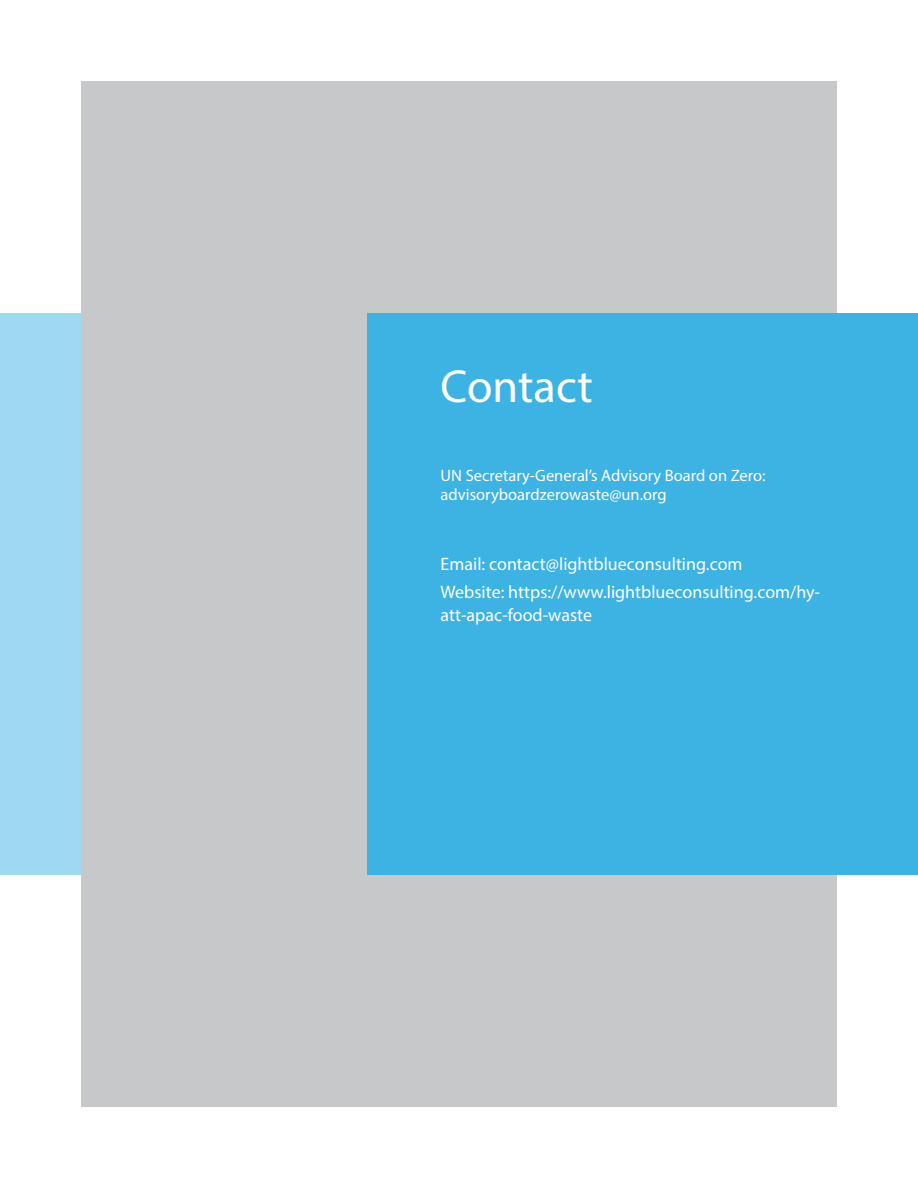
<style>
.page{position:relative;width:918px;height:1188px;background:#fff}
.page>*{position:absolute;margin:0;border:0;box-sizing:border-box;transform-origin:0 0}
.Heading_Text_40pt_Size_Align_Left{font:46.5px "Myriad Pro";color:#fff}
.t1{font:18px/22.5px "Myriad Pro";color:#fff}
.Sub-Heading_Text_15pt_Size_Align_Left{font:16.5px "Myriad Pro";color:#fff}
</style>
<div class="page">
<div style="left:81px;top:81px;width:756px;height:1026px;background:#c7c8ca"></div>
<div style="left:367px;top:313px;width:551px;height:562px;background:#3db3e3"></div>
<div style="left:0;top:313px;width:81px;height:562px;background:#9ed9f1"></div>
<p class="Heading_Text_40pt_Size_Align_Left" style="left:441px;top:358px;width:154px">Contact</p>
<p class="Sub-Heading_Text_15pt_Size_Align_Left" style="left:441px;top:465px;width:326px">UN Secretary-General’s Advisory Board on Zero:</p>
<p class="Sub-Heading_Text_15pt_Size_Align_Left" style="left:441px;top:484px;width:228px">advisoryboardzerowaste@un.org</p>
<p class="t1" style="left:441px;top:552px;width:303px">Email: contact@lightblueconsulting.com</p>
<p class="t1" style="left:441px;top:581px;width:381px">Website: https://www.lightblueconsulting.com/hy&shy;att-apac-food-waste</p>
</div>
